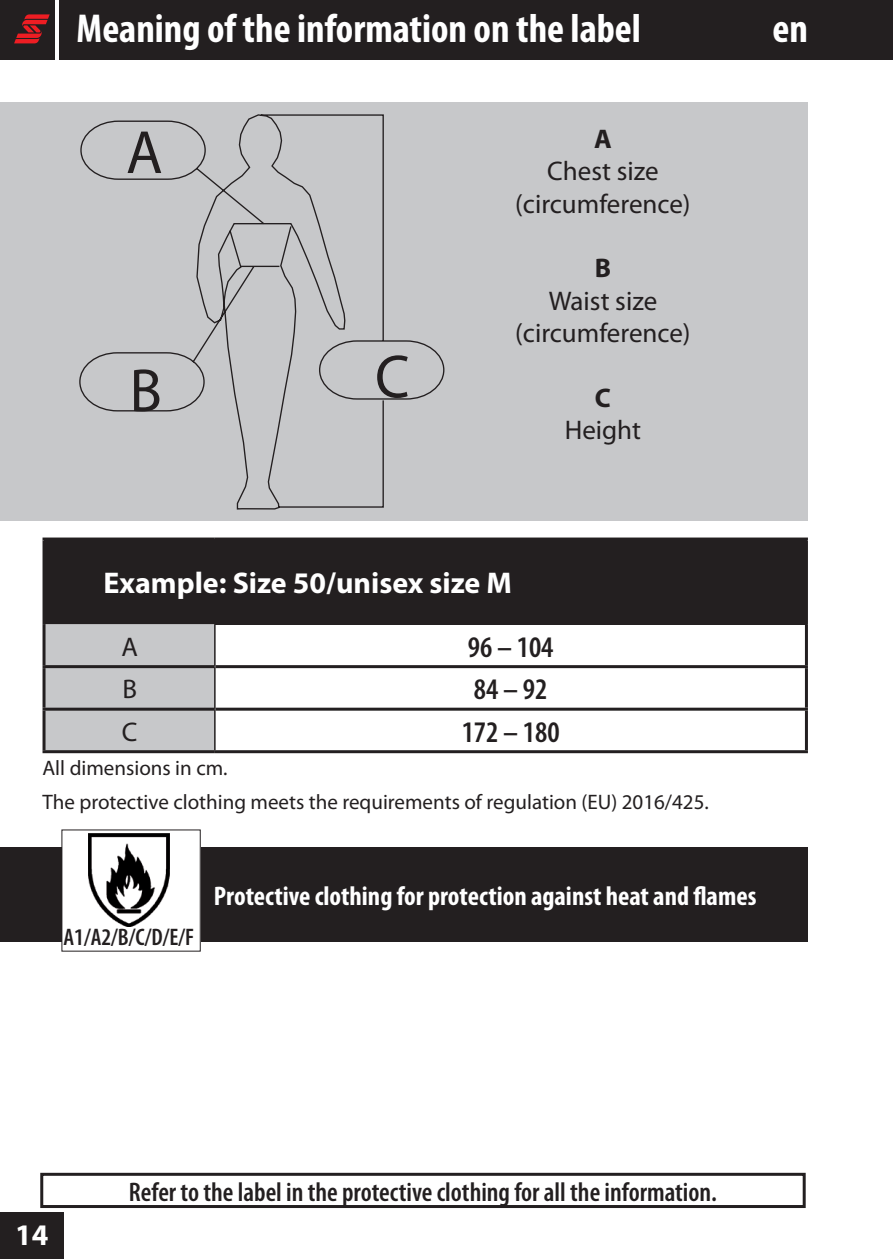
<style>
.page{position:relative;width:893px;height:1259px;background:#fff}
.page>*{position:absolute;margin:0;border:0;box-sizing:border-box;transform-origin:0 0}
.t1{font:700 condensed 40.5px "Myriad Pro";color:#fff}
.t2{font:700 30px "Myriad Pro";color:#fff}
.t3{font:600 condensed 30px "Myriad Pro";color:#231f20}
.t4{font:600 condensed 27px "Myriad Pro";color:#231f20}
.t5{font:27px/32.4px "Myriad Pro";color:#231f20;text-align:center}
.t6{font:700 condensed 27px "Myriad Pro";color:#fff}
.t7{font:700 27px "Myriad Pro";color:#231f20}
.t8{font:600 condensed 24px "Myriad Pro";color:#231f20}
.t9{font:21px/33.6px "Myriad Pro";color:#231f20}
</style>
<div class="page">
<div style="left:0;top:0;width:55px;height:60px;background:#231f20"></div>
<div style="left:0;top:1212px;width:64px;height:47px;background:#231f20"></div>
<svg style="left:14px;top:14px;width:36px;height:29px"></svg>
<div style="left:60px;top:0;width:833px;height:60px;background:#231f20"></div>
<div style="left:44px;top:539px;width:762px;height:85px;background:#231f20"></div>
<div style="left:46px;top:624px;width:168px;height:83px;background:#c7c8ca"></div>
<div style="left:44px;top:709px;width:171px;height:42px;background:#c7c8ca"></div>
<hr style="left:43px;top:540px;width:3px;height:84px;background:#231f20">
<hr style="left:43px;top:624px;width:3px;height:41px;background:#231f20">
<hr style="left:805px;top:624px;width:3px;height:41px;background:#231f20">
<hr style="left:43px;top:665px;width:171px;height:3px;background:#231f20">
<hr style="left:43px;top:668px;width:3px;height:39px;background:#231f20">
<hr style="left:216px;top:665px;width:592px;height:3px;background:#231f20">
<hr style="left:805px;top:668px;width:3px;height:39px;background:#231f20">
<hr style="left:43px;top:707px;width:171px;height:3px;background:#231f20">
<hr style="left:43px;top:710px;width:3px;height:40px;background:#231f20">
<hr style="left:216px;top:707px;width:592px;height:3px;background:#231f20">
<hr style="left:805px;top:710px;width:3px;height:40px;background:#231f20">
<hr style="left:43px;top:750px;width:172px;height:3px;background:#231f20">
<hr style="left:215px;top:750px;width:593px;height:3px;background:#231f20">
<hr style="left:43px;top:537px;width:172px;height:3px;background:#231f20">
<hr style="left:215px;top:537px;width:593px;height:3px;background:#231f20">
<hr style="left:805px;top:540px;width:3px;height:84px;background:#231f20">
<hr style="left:214px;top:624px;width:2px;height:42px;background:#231f20">
<hr style="left:214px;top:666px;width:2px;height:43px;background:#231f20">
<hr style="left:214px;top:709px;width:2px;height:41px;background:#231f20">
<div style="left:0;top:847px;width:808px;height:94px;background:#231f20"></div>
<div style="left:62px;top:830px;width:138px;height:121px;background:#fff"></div>
<img style="left:88px;top:833px;width:81px;height:94px">
<div style="left:0;top:102px;width:808px;height:418px;background:#c7c8ca"></div>
<div style="left:40px;top:1172px;width:766px;height:36px;border:3px solid #231f20"></div>
<svg style="left:79px;top:114px;width:366px;height:396px"></svg>
<svg style="left:128px;top:132px;width:33px;height:41px"></svg>
<svg style="left:134px;top:369px;width:25px;height:42px"></svg>
<svg style="left:377px;top:355px;width:31px;height:43px"></svg>
<h1 class="t1" style="left:77px;top:3px;width:566px">Meaning of the information on the label</h1>
<h1 class="t1" style="left:772px;top:3px;width:37px">en</h1>
<p class="t7" style="left:594px;top:121px;width:19px">A</p>
<p class="t5" style="left:515px;top:154px;width:177px">Chest size (circumference)</p>
<p class="t7" style="left:595px;top:251px;width:18px">B</p>
<p class="t5" style="left:515px;top:284px;width:177px">Waist size (circumference)</p>
<p class="t7" style="left:595px;top:380px;width:18px">C</p>
<p class="t5" style="left:565px;top:414px;width:78px">Height</p>
<h2 class="t2" style="left:104px;top:563px;width:410px">Example: Size 50/unisex size M</h2>
<p class="t5" style="left:122px;top:630px;width:18px">A</p>
<h2 class="t3" style="left:468px;top:628px;width:87px">96 – 104</h2>
<p class="t5" style="left:122px;top:672px;width:16px">B</p>
<h2 class="t3" style="left:474px;top:670px;width:75px">84 – 92</h2>
<p class="t5" style="left:122px;top:715px;width:17px">C</p>
<h2 class="t3" style="left:462px;top:713px;width:99px">172 – 180</h2>
<p class="t9" style="left:43px;top:750px;width:668px">All dimensions in cm.<br>The protective clothing meets the requirements of regulation (EU) 2016/425.</p>
<p class="t8" style="left:63px;top:922px;width:132px">A1/A2/B/C/D/E/F</p>
<p class="t6" style="left:214px;top:879px;width:544px">Protective clothing for protection against heat and flames</p>
<h2 class="t2" style="left:15px;top:1215px;width:35px">14</h2>
<p class="t4" style="left:129px;top:1175px;width:590px">Refer to the label in the protective clothing for all the information.</p>
</div>
